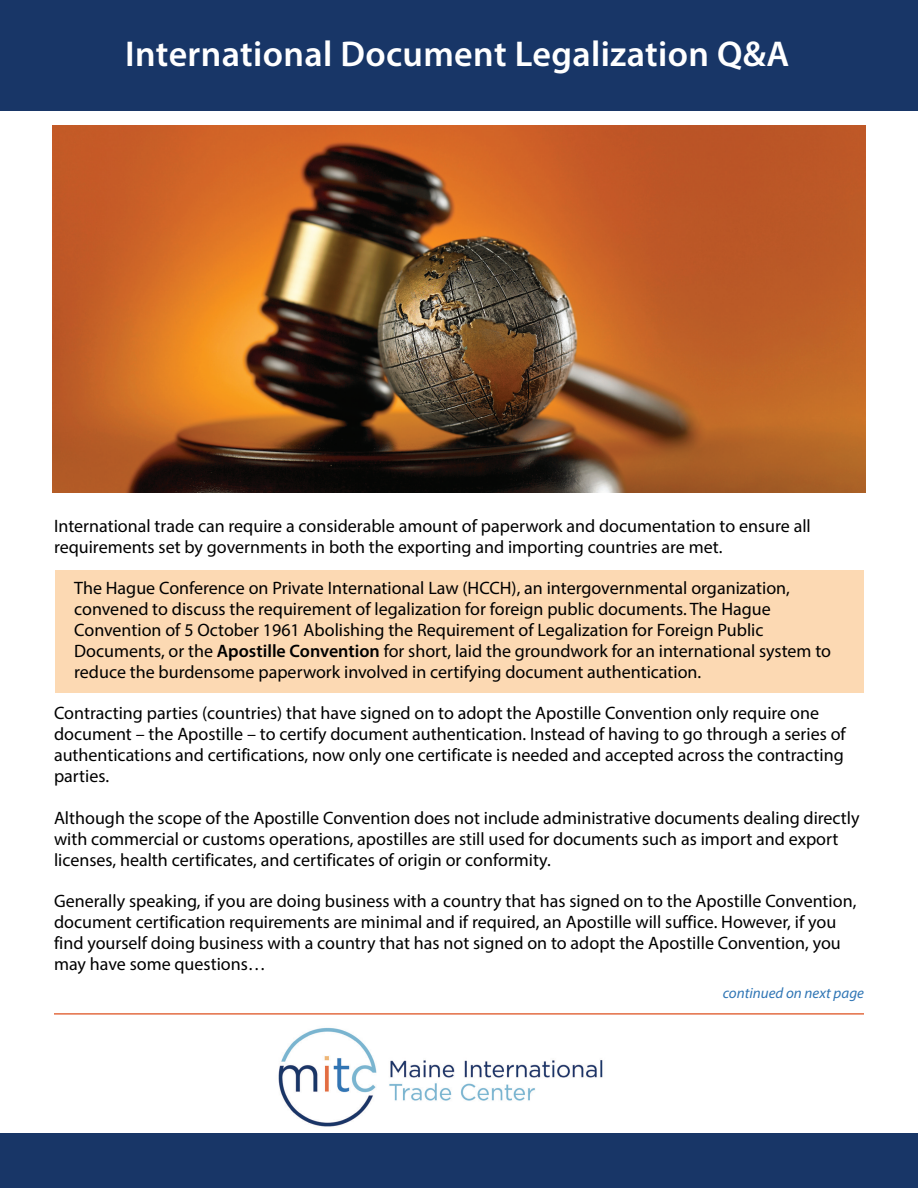
<style>
.page{position:relative;width:918px;height:1188px;background:#fff}
.page>*{position:absolute;margin:0;border:0;box-sizing:border-box;transform-origin:0 0}
.t1{font:600 36px "Myriad Pro";letter-spacing:.01em;color:#fff}
.t2{font:18px/21px "Myriad Pro";color:#000}
.t3{font:italic 15px "Myriad Pro";color:#3076b5}
.s1{font-weight:600}
</style>
<div class="page">
<div style="left:55px;top:570px;width:809px;height:122px;background:#fcd9b3"></div>
<div style="left:0;top:0;width:918px;height:110px;background:#183667"></div>
<div style="left:0;top:1134px;width:918px;height:54px;background:#183667"></div>
<img style="left:278px;top:1027px;width:325px;height:100px">
<hr style="left:54px;top:1013px;width:810px;height:2px;background:#e36d43">
<img style="left:52px;top:125px;width:813px;height:367px">
<p class="t1" style="left:125px;top:31px;width:666px">International Document Legalization Q&amp;A</p>
<p class="t2" style="left:54px;top:515px;width:758px">International trade can require a considerable amount of paperwork and documentation to ensure all requirements set by governments in both the exporting and importing countries are met.</p>
<p class="t2" style="left:74px;top:577px;width:758px">The Hague Conference on Private International Law (HCCH), an intergovernmental organization, convened to discuss the requirement of legalization for foreign public documents. The Hague Convention of 5 October 1961 Abolishing the Requirement of Legalization for Foreign Public Documents, or the <span class="s1">Apostille Convention</span> for short, laid the groundwork for an international system to reduce the burdensome paperwork involved in certifying document authentication.</p>
<p class="t2" style="left:54px;top:703px;width:793px">Contracting parties (countries) that have signed on to adopt the Apostille Convention only require one document – the Apostille – to certify document authentication. Instead of having to go through a series of authentications and certifications, now only one certificate is needed and accepted across the contracting parties.</p>
<p class="t2" style="left:54px;top:807px;width:807px">Although the scope of the Apostille Convention does not include administrative documents dealing directly with commercial or customs operations, apostilles are still used for documents such as import and export licenses, health certificates, and certificates of origin or conformity.</p>
<p class="t2" style="left:54px;top:890px;width:804px">Generally speaking, if you are doing business with a country that has signed on to the Apostille Convention, document certification requirements are minimal and if required, an Apostille will suffice. However, if you find yourself doing business with a country that has not signed on to adopt the Apostille Convention, you may have some questions…</p>
<p class="t3" style="left:723px;top:983px;width:143px">continued on next page</p>
</div>
